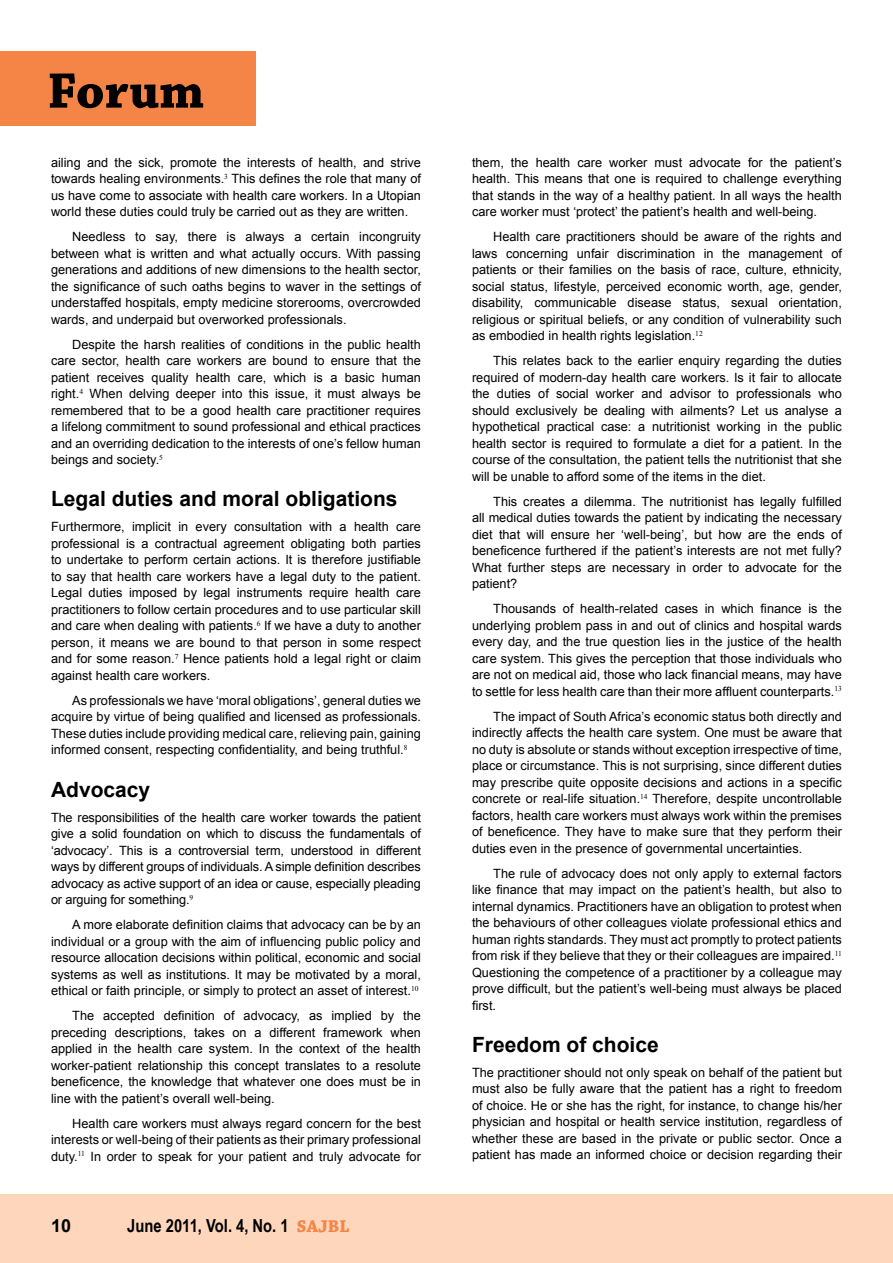
<style>
.page{position:relative;width:893px;height:1263px;background:#fff}
.page>*{position:absolute;margin:0;border:0;box-sizing:border-box;transform-origin:0 0}
.t1{font:700 52.5px "Chaparral Pro";color:#000}
.t2{font:700 21px "Arial";color:#000}
.t3{font:700 18px "Arial Narrow";color:#000}
.t4{font:700 18px "Arial";color:#000}
.t5{font:12.75px/16.5px "Arial";color:#000;text-align:justify}
.s1{font-family:"Chaparral Pro";color:#f58546}
</style>
<div class="page">
<div style="left:0;top:1195px;width:893px;height:68px;background:#fdd6bc"></div>
<div style="left:0;top:51px;width:255px;height:74px;background:#f58546"></div>
<hr style="left:892px;top:51px;width:1px;height:74px;background:#f58546">
<h1 class="t1" style="left:47px;top:60px;width:159px">Forum</h1>
<p class="t5" style="left:51px;top:154px;width:371px">ailing and the sick, promote the interests of health, and strive towards healing environments.<sup>3</sup> This defines the role that many of us have come to associate with health care workers. In a Utopian world these duties could truly be carried out as they are written.</p>
<p class="t5" style="left:51px;top:229px;width:371px;text-indent:21px">Needless to say, there is always a certain incongruity between what is written and what actually occurs. With passing generations and additions of new dimensions to the health sector, the significance of such oaths begins to waver in the settings of understaffed hospitals, empty medicine storerooms, overcrowded wards, and underpaid but overworked professionals.</p>
<p class="t5" style="left:51px;top:336px;width:371px;text-indent:21px">Despite the harsh realities of conditions in the public health care sector, health care workers are bound to ensure that the patient receives quality health care, which is a basic human right.<sup>4</sup> When delving deeper into this issue, it must always be remembered that to be a good health care practitioner requires a lifelong commitment to sound professional and ethical practices and an overriding dedication to the interests of one’s fellow human beings and society.<sup>5</sup></p>
<h2 class="t2" style="left:51px;top:485px;width:348px">Legal duties and moral obligations</h2>
<p class="t5" style="left:51px;top:519px;width:371px">Furthermore, implicit in every consultation with a health care professional is a contractual agreement obligating both parties to undertake to perform certain actions. It is therefore justifiable to say that health care workers have a legal duty to the patient.<br>Legal duties imposed by legal instruments require health care practitioners to follow certain procedures and to use particular skill and care when dealing with patients.<sup>6</sup> If we have a duty to another person, it means we are bound to that person in some respect and for some reason.<sup>7</sup> Hence patients hold a legal right or claim against health care workers.</p>
<p class="t5" style="left:51px;top:692px;width:371px;text-indent:21px">As professionals we have ‘moral obligations’, general duties we acquire by virtue of being qualified and licensed as professionals.<br>These duties include providing medical care, relieving pain, gaining informed consent, respecting confidentiality, and being truthful.<sup>8</sup></p>
<h2 class="t2" style="left:51px;top:775px;width:101px">Advocacy</h2>
<p class="t5" style="left:51px;top:809px;width:371px">The responsibilities of the health care worker towards the patient give a solid foundation on which to discuss the fundamentals of ‘advocacy’. This is a controversial term, understood in different ways by different groups of individuals. A simple definition describes advocacy as active support of an idea or cause, especially pleading or arguing for something.<sup>9</sup></p>
<p class="t5" style="left:51px;top:916px;width:371px;text-indent:21px">A more elaborate definition claims that advocacy can be by an individual or a group with the aim of influencing public policy and resource allocation decisions within political, economic and social systems as well as institutions. It may be motivated by a moral, ethical or faith principle, or simply to protect an asset of interest.<sup>10</sup></p>
<p class="t5" style="left:51px;top:1007px;width:371px;text-indent:21px">The accepted definition of advocacy, as implied by the preceding descriptions, takes on a different framework when applied in the health care system. In the context of the health worker-patient relationship this concept translates to a resolute beneficence, the knowledge that whatever one does must be in line with the patient’s overall well-being.</p>
<p class="t5" style="left:51px;top:1115px;width:371px;text-indent:21px">Health care workers must always regard concern for the best interests or well-being of their patients as their primary professional duty.<sup>11</sup> In order to speak for your patient and truly advocate for</p>
<h3 class="t4" style="left:51px;top:1213px;width:22px">10</h3>
<h3 class="t3" style="left:127px;top:1211px;width:224px">June 2011, Vol. 4, No. 1 <span class="s1">SAJBL</span></h3>
<p class="t5" style="left:472px;top:154px;width:371px">them, the health care worker must advocate for the patient’s health. This means that one is required to challenge everything that stands in the way of a healthy patient. In all ways the health care worker must ‘protect’ the patient’s health and well-being.</p>
<p class="t5" style="left:472px;top:229px;width:371px;text-indent:21px">Health care practitioners should be aware of the rights and laws concerning unfair discrimination in the management of patients or their families on the basis of race, culture, ethnicity, social status, lifestyle, perceived economic worth, age, gender, disability, communicable disease status, sexual orientation, religious or spiritual beliefs, or any condition of vulnerability such as embodied in health rights legislation.<sup>12</sup></p>
<p class="t5" style="left:472px;top:353px;width:371px;text-indent:21px">This relates back to the earlier enquiry regarding the duties required of modern-day health care workers. Is it fair to allocate the duties of social worker and advisor to professionals who should exclusively be dealing with ailments? Let us analyse a hypothetical practical case: a nutritionist working in the public health sector is required to formulate a diet for a patient. In the course of the consultation, the patient tells the nutritionist that she will be unable to afford some of the items in the diet.</p>
<p class="t5" style="left:472px;top:493px;width:371px;text-indent:21px">This creates a dilemma. The nutritionist has legally fulfilled all medical duties towards the patient by indicating the necessary diet that will ensure her ‘well-being’, but how are the ends of beneficence furthered if the patient’s interests are not met fully?<br>What further steps are necessary in order to advocate for the patient?</p>
<p class="t5" style="left:472px;top:601px;width:371px;text-indent:21px">Thousands of health-related cases in which finance is the underlying problem pass in and out of clinics and hospital wards every day, and the true question lies in the justice of the health care system. This gives the perception that those individuals who are not on medical aid, those who lack financial means, may have to settle for less health care than their more affluent counterparts.<sup>13</sup></p>
<p class="t5" style="left:472px;top:708px;width:371px;text-indent:21px">The impact of South Africa’s economic status both directly and indirectly affects the health care system. One must be aware that no duty is absolute or stands without exception irrespective of time, place or circumstance. This is not surprising, since different duties may prescribe quite opposite decisions and actions in a specific concrete or real-life situation.<sup>14</sup> Therefore, despite uncontrollable factors, health care workers must always work within the premises of beneficence. They have to make sure that they perform their duties even in the presence of governmental uncertainties.</p>
<p class="t5" style="left:472px;top:865px;width:371px;text-indent:21px">The rule of advocacy does not only apply to external factors like finance that may impact on the patient’s health, but also to internal dynamics. Practitioners have an obligation to protest when the behaviours of other colleagues violate professional ethics and human rights standards. They must act promptly to protect patients from risk if they believe that they or their colleagues are impaired.<sup>11<br></sup>Questioning the competence of a practitioner by a colleague may prove difficult, but the patient’s well-being must always be placed first.</p>
<h2 class="t2" style="left:472px;top:1031px;width:188px">Freedom of choice</h2>
<p class="t5" style="left:472px;top:1064px;width:371px">The practitioner should not only speak on behalf of the patient but must also be fully aware that the patient has a right to freedom of choice. He or she has the right, for instance, to change his/her physician and hospital or health service institution, regardless of whether these are based in the private or public sector. Once a patient has made an informed choice or decision regarding their</p>
</div>
